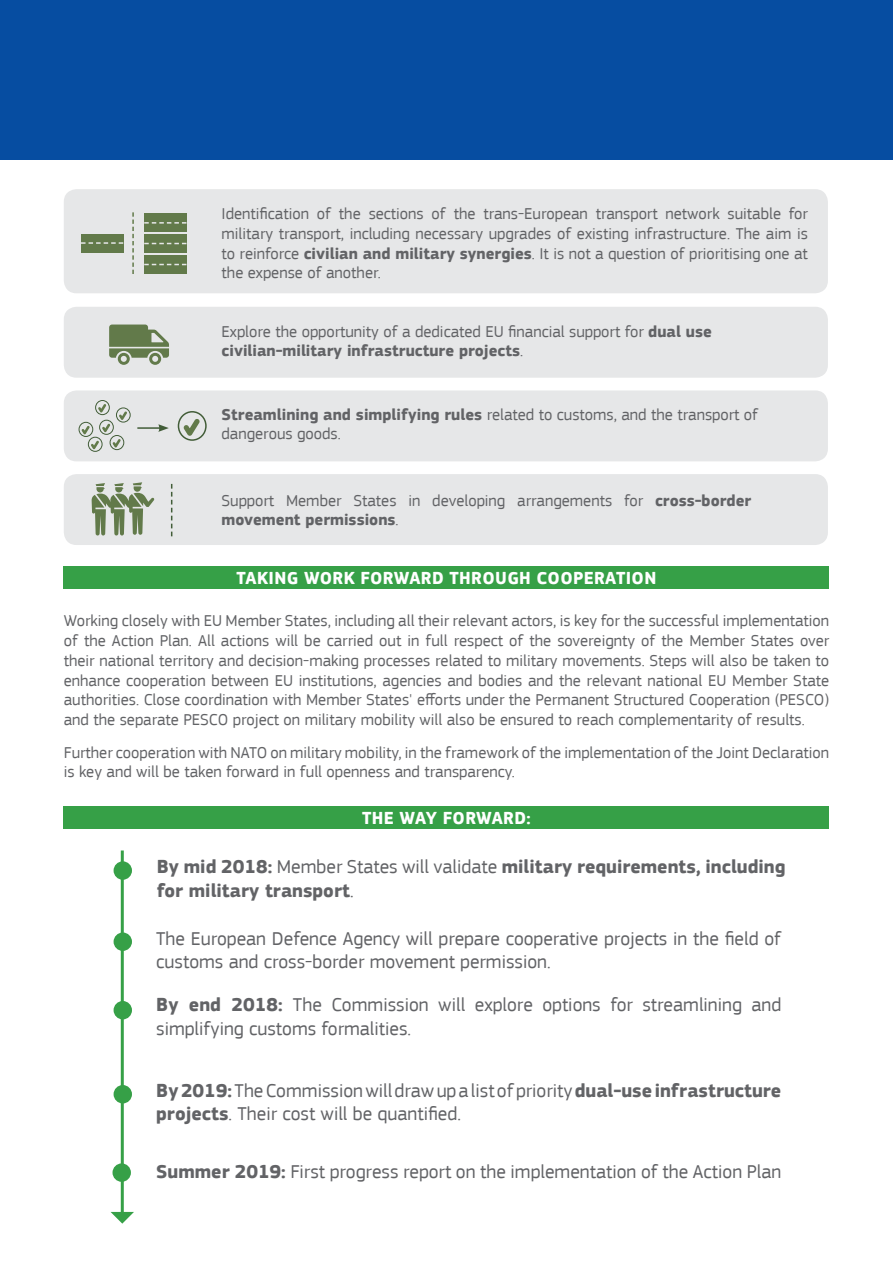
<style>
.page{position:relative;width:893px;height:1263px;background:#fff}
.page>*{position:absolute;margin:0;border:0;box-sizing:border-box;transform-origin:0 0}
.t1{font:19.5px/23.4px "EC Square Sans Pro";color:#626366}
.t2{font:700 19.5px/23.4px "EC Square Sans Pro";color:#626366}
.t3{font:700 18px "EC Square Sans Pro";letter-spacing:.02em;color:#fff}
.t4{font:16.5px/19.8px "EC Square Sans Pro";color:#626366}
.s1{font-weight:700}
.s2{font-weight:400}
</style>
<div class="page">
<div style="left:0;top:0;width:893px;height:160px;background:#064da1"></div>
<div style="left:64px;top:390px;width:764px;height:71px;background:#e6e7e8;border-radius:13px"></div>
<div style="left:64px;top:474px;width:764px;height:71px;background:#e6e7e8;border-radius:13px"></div>
<svg style="left:92px;top:482px;width:62px;height:53px"></svg>
<hr style="left:121px;top:850px;width:3px;height:366px;background:#36a047">
<div style="left:114px;top:861px;width:18px;height:19px;background:#36a047;border-radius:50%"></div>
<div style="left:114px;top:932px;width:18px;height:19px;background:#36a047;border-radius:50%"></div>
<div style="left:114px;top:1001px;width:18px;height:18px;background:#36a047;border-radius:50%"></div>
<div style="left:114px;top:1085px;width:18px;height:18px;background:#36a047;border-radius:50%"></div>
<div style="left:113px;top:1163px;width:18px;height:19px;background:#36a047;border-radius:50%"></div>
<svg style="left:111px;top:1212px;width:23px;height:12px"></svg>
<svg style="left:171px;top:484px;width:1px;height:52px"></svg>
<svg style="left:183px;top:419px;width:17px;height:17px"></svg>
<div style="left:178px;top:411px;width:29px;height:30px;border:2px solid #425d38;border-radius:50%"></div>
<svg style="left:98px;top:404px;width:8px;height:8px"></svg>
<div style="left:95px;top:400px;width:15px;height:15px;border:1px solid #425d38;border-radius:50%"></div>
<svg style="left:119px;top:411px;width:8px;height:9px"></svg>
<div style="left:116px;top:408px;width:15px;height:14px;border:1px solid #425d38;border-radius:50%"></div>
<svg style="left:102px;top:424px;width:8px;height:8px"></svg>
<div style="left:99px;top:420px;width:15px;height:15px;border:1px solid #425d38;border-radius:50%"></div>
<svg style="left:113px;top:439px;width:8px;height:8px"></svg>
<div style="left:110px;top:435px;width:14px;height:15px;border:1px solid #425d38;border-radius:50%"></div>
<svg style="left:81px;top:426px;width:9px;height:8px"></svg>
<div style="left:79px;top:422px;width:14px;height:15px;border:1px solid #425d38;border-radius:50%"></div>
<svg style="left:91px;top:441px;width:8px;height:8px"></svg>
<div style="left:88px;top:437px;width:14px;height:15px;border:1px solid #425d38;border-radius:50%"></div>
<hr style="left:137px;top:427px;width:24px;height:2px;background:#425d38">
<svg style="left:158px;top:424px;width:11px;height:8px"></svg>
<div style="left:64px;top:307px;width:764px;height:71px;background:#e6e7e8;border-radius:13px"></div>
<div style="left:64px;top:189px;width:764px;height:104px;background:#e6e7e8;border-radius:13px"></div>
<div style="left:81px;top:234px;width:42px;height:18px;background:#627a4a"></div>
<div style="left:144px;top:213px;width:42px;height:19px;background:#627a4a"></div>
<div style="left:144px;top:234px;width:42px;height:19px;background:#627a4a"></div>
<div style="left:144px;top:255px;width:42px;height:19px;background:#627a4a"></div>
<svg style="left:81px;top:242px;width:42px;height:2px"></svg>
<svg style="left:144px;top:222px;width:42px;height:2px"></svg>
<svg style="left:144px;top:243px;width:42px;height:1px"></svg>
<svg style="left:144px;top:264px;width:42px;height:1px"></svg>
<svg style="left:132px;top:212px;width:2px;height:62px"></svg>
<svg style="left:109px;top:325px;width:60px;height:40px"></svg>
<div style="left:64px;top:566px;width:765px;height:22px;background:#36a047"></div>
<div style="left:64px;top:806px;width:765px;height:22px;background:#36a047"></div>
<p class="t4" style="left:222px;top:204px;width:588px;text-align:justify">Identification of the sections of the trans-European transport network suitable for military transport, including necessary upgrades of existing infrastructure. The aim is to reinforce <span class="s1">civilian and military synergies</span>. It is not a question of prioritising one at the expense of another.</p>
<p class="t4" style="left:222px;top:321px;width:492px">Explore the opportunity of a dedicated EU financial support for <span class="s1">dual use civilian-military infrastructure projects</span>.</p>
<p class="t4" style="left:222px;top:404px;width:538px"><span class="s1">Streamlining and simplifying rules</span> related to customs, and the transport of dangerous goods.</p>
<p class="t4" style="left:222px;top:490px;width:531px">Support Member States in developing arrangements for <span class="s1">cross-border movement permissions</span>.</p>
<p class="t3" style="left:237px;top:571px;width:421px">TAKING WORK FORWARD THROUGH COOPERATION</p>
<p class="t4" style="left:64px;top:611px;width:767px;text-align:justify">Working closely with EU Member States, including all their relevant actors, is key for the successful implementation of the Action Plan. All actions will be carried out in full respect of the sovereignty of the Member States over their national territory and decision-making processes related to military movements. Steps will also be taken to enhance cooperation between EU institutions, agencies and bodies and the relevant national EU Member State authorities. Close coordination with Member States' efforts under the Permanent Structured Cooperation (PESCO) and the separate PESCO project on military mobility will also be ensured to reach complementarity of results.</p>
<p class="t4" style="left:64px;top:742px;width:767px">Further cooperation with NATO on military mobility, in the framework of the implementation of the Joint Declaration is key and will be taken forward in full openness and transparency.</p>
<p class="t3" style="left:362px;top:811px;width:170px">THE WAY FORWARD:</p>
<p class="t2" style="left:157px;top:857px;width:630px">By mid 2018: <span class="s2">Member States will validate</span> military requirements, including for military transport<span class="s2">.</span></p>
<p class="t1" style="left:156px;top:927px;width:627px">The European Defence Agency will prepare cooperative projects in the field of customs and cross-border movement permission.</p>
<p class="t1" style="left:156px;top:993px;width:627px"><span class="s1">By end 2018:</span> The Commission will explore options for streamlining and simplifying customs formalities.</p>
<p class="t1" style="left:156px;top:1079px;width:627px"><span class="s1">By 2019:</span> The Commission will draw up a list of priority <span class="s1">dual-use infrastructure projects</span>. Their cost will be quantified.</p>
<p class="t1" style="left:156px;top:1160px;width:627px"><span class="s1">Summer 2019:</span> First progress report on the implementation of the Action Plan</p>
</div>
